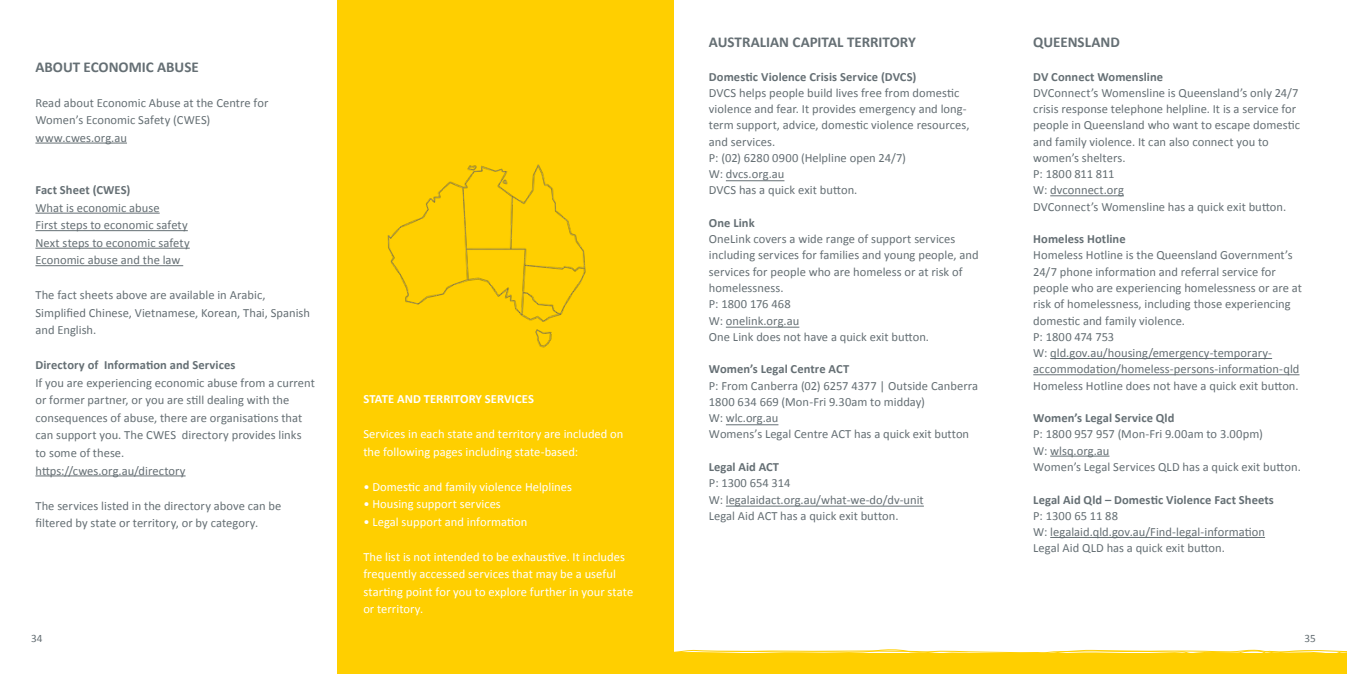
<style>
.page{position:relative;width:1347px;height:674px;background:#fff}
.page>*{position:absolute;margin:0;border:0;box-sizing:border-box;transform-origin:0 0}
.t1{font:700 15px "Calibri";color:#656f74}
.t2{font:12.5px/16.2px "Calibri";letter-spacing:.005em;color:#656f74}
.t3{font:12.5px/17.5px "Calibri";letter-spacing:.005em;color:#fff}
.t4{font:700 12.5px "Calibri";letter-spacing:.005em;color:#656f74}
.t5{font:700 12.5px "Calibri";letter-spacing:.005em;color:#fff}
.t6{font:11.25px "Calibri";color:#656f74}
</style>
<div class="page">
<hr style="left:35px;top:142px;width:92px;height:1px;background:#656f74">
<hr style="left:35px;top:212px;width:125px;height:1px;background:#656f74">
<hr style="left:35px;top:230px;width:153px;height:1px;background:#656f74">
<hr style="left:35px;top:247px;width:155px;height:1px;background:#656f74">
<hr style="left:35px;top:265px;width:148px;height:1px;background:#656f74">
<hr style="left:35px;top:475px;width:151px;height:1px;background:#656f74">
<div style="left:337px;top:0;width:336px;height:673px;background:#ffcf00"></div>
<img style="left:387px;top:164px;width:199px;height:184px">
<div style="left:673px;top:653px;width:673px;height:20px;background:#ffcf00"></div>
<hr style="left:726px;top:505px;width:198px;height:1px;background:#656f74">
<hr style="left:726px;top:424px;width:52px;height:1px;background:#656f74">
<hr style="left:726px;top:326px;width:73px;height:1px;background:#656f74">
<hr style="left:726px;top:180px;width:58px;height:1px;background:#656f74">
<hr style="left:1050px;top:195px;width:74px;height:1px;background:#656f74">
<hr style="left:1050px;top:358px;width:222px;height:1px;background:#656f74">
<hr style="left:1033px;top:374px;width:266px;height:1px;background:#656f74">
<hr style="left:1050px;top:455px;width:59px;height:1px;background:#656f74">
<hr style="left:1050px;top:536px;width:215px;height:1px;background:#656f74">
<svg style="left:673px;top:648px;width:673px;height:5px"></svg>
<p class="t1" style="left:35px;top:57px;width:165px">ABOUT ECONOMIC ABUSE</p>
<p class="t2" style="left:35px;top:93px;width:234px;line-height:17.5px">Read about Economic Abuse at the Centre for<br>Women’s Economic Safety (CWES) www.cwes.org.au</p>
<p class="t4" style="left:35px;top:182px;width:96px">Fact Sheet (CWES)</p>
<p class="t2" style="left:35px;top:198px;width:156px;line-height:17.5px">What is economic abuse<br>First steps to economic safety<br>Next steps to economic safety<br>Economic abuse and the law</p>
<p class="t2" style="left:35px;top:285px;width:276px;line-height:17.5px">The fact sheets above are available in Arabic,<br>Simplified Chinese, Vietnamese, Korean, Thai, Spanish and English.</p>
<p class="t4" style="left:35px;top:357px;width:201px">Directory of Information and Services</p>
<p class="t2" style="left:35px;top:373px;width:281px;line-height:17.5px">If you are experiencing economic abuse from a current or former partner, or you are still dealing with the consequences of abuse, there are organisations that can support you. The CWES directory provides links to some of these.<br>https://cwes.org.au/directory</p>
<p class="t2" style="left:35px;top:495px;width:247px;line-height:17.5px">The services listed in the directory above can be filtered by state or territory, or by category.</p>
<p class="t5" style="left:363px;top:391px;width:172px">STATE AND TERRITORY SERVICES</p>
<p class="t3" style="left:363px;top:424px;width:262px">Services in each state and territory are included on the following pages including state-based:</p>
<p class="t3" style="left:363px;top:477px;width:210px">• Domestic and family violence Helplines</p>
<p class="t3" style="left:363px;top:494px;width:139px">• Housing support services</p>
<p class="t3" style="left:363px;top:512px;width:165px">• Legal support and information</p>
<p class="t3" style="left:363px;top:547px;width:271px">The list is not intended to be exhaustive. It includes frequently accessed services that may be a useful starting point for you to explore further in your state or territory.</p>
<p class="t1" style="left:709px;top:32px;width:208px">AUSTRALIAN CAPITAL TERRITORY</p>
<p class="t4" style="left:709px;top:69px;width:209px">Domestic Violence Crisis Service (DVCS)</p>
<p class="t2" style="left:709px;top:84px;width:262px">DVCS helps people build lives free from domestic violence and fear. It provides emergency and long&shy;term support, advice, domestic violence resources, and services.<br>P: (02) 6280 0900 (Helpline open 24/7)<br>W: dvcs.org.au<br>DVCS has a quick exit button.</p>
<p class="t4" style="left:709px;top:215px;width:47px">One Link</p>
<p class="t2" style="left:709px;top:230px;width:271px">OneLink covers a wide range of support services including services for families and young people, and services for people who are homeless or at risk of homelessness.<br>P: 1800 176 468<br>W: onelink.org.au<br>One Link does not have a quick exit button.</p>
<p class="t4" style="left:709px;top:361px;width:142px">Women’s Legal Centre ACT</p>
<p class="t2" style="left:709px;top:376px;width:271px">P: From Canberra (02) 6257 4377 | Outside Canberra 1800 634 669 (Mon-Fri 9.30am to midday)<br>W: wlc.org.au<br>Womens’s Legal Centre ACT has a quick exit button</p>
<p class="t4" style="left:709px;top:459px;width:72px">Legal Aid ACT</p>
<p class="t2" style="left:709px;top:474px;width:216px">P: 1300 654 314<br>W: legalaidact.org.au/what-we-do/dv-unit<br>Legal Aid ACT has a quick exit button.</p>
<p class="t1" style="left:1033px;top:32px;width:88px">QUEENSLAND</p>
<p class="t4" style="left:1033px;top:69px;width:131px">DV Connect Womensline</p>
<p class="t2" style="left:1033px;top:84px;width:268px">DVConnect’s Womensline is Queensland’s only 24/7 crisis response telephone helpline. It is a service for people in Queensland who want to escape domestic and family violence. It can also connect you to women’s shelters.<br>P: 1800 811 811<br>W: dvconnect.org<br>DVConnect’s Womensline has a quick exit button.</p>
<p class="t4" style="left:1033px;top:231px;width:94px">Homeless Hotline</p>
<p class="t2" style="left:1033px;top:246px;width:270px">Homeless Hotline is the Queensland Government’s 24/7 phone information and referral service for people who are experiencing homelessness or are at risk of homelessness, including those experiencing domestic and family violence.<br>P: 1800 474 753<br>W: qld.gov.au/housing/emergency-temporary&shy;accommodation/homeless-persons-information-qld Homeless Hotline does not have a quick exit button.</p>
<p class="t4" style="left:1033px;top:410px;width:143px">Women’s Legal Service Qld</p>
<p class="t2" style="left:1033px;top:425px;width:269px">P: 1800 957 957 (Mon-Fri 9.00am to 3.00pm)<br>W: wlsq.org.au<br>Women’s Legal Services QLD has a quick exit button.</p>
<p class="t4" style="left:1033px;top:491px;width:242px">Legal Aid Qld – Domestic Violence Fact Sheets</p>
<p class="t2" style="left:1033px;top:506px;width:233px">P: 1300 65 11 88<br>W: legalaid.qld.gov.au/Find-legal-information<br>Legal Aid QLD has a quick exit button.</p>
<p class="t6" style="left:31px;top:630px;width:13px">34</p>
<p class="t6" style="left:1304px;top:630px;width:13px">35</p>
</div>
